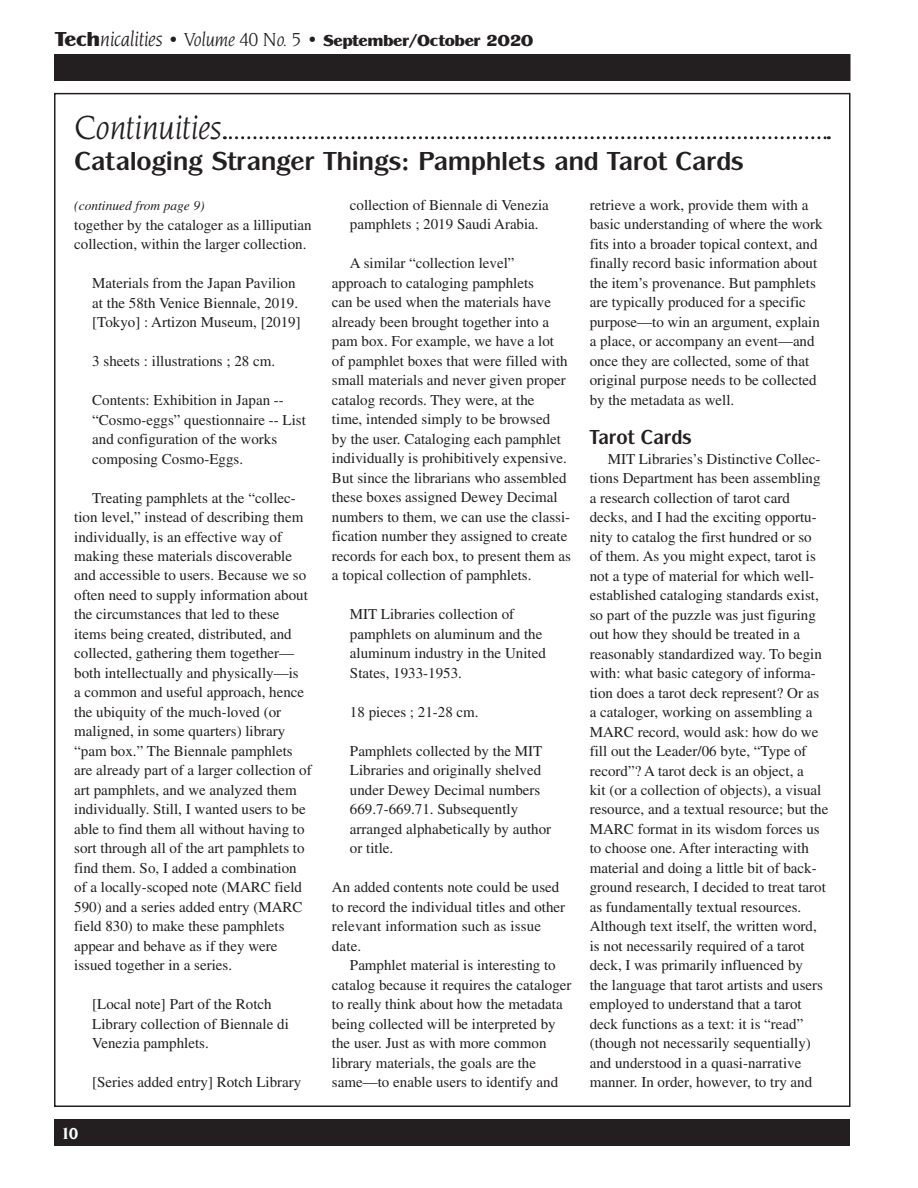
<style>
.page{position:relative;width:918px;height:1188px;background:#fff}
.page>*{position:absolute;margin:0;border:0;box-sizing:border-box;transform-origin:0 0}
.t1{font:34.5px "Novarese Book Italic DTC";letter-spacing:-.01em;color:#231f20}
.t2{font:27px "Panache Bold DTC";letter-spacing:-.01em;color:#231f20}
.t3{font:21px "Panache Bold DTC";letter-spacing:-.005em;color:#231f20;scale:.95 1}
.t4{font:16.5px "Panache Black DTC";letter-spacing:-.025em;color:#231f20}
.t5{font:16.5px "Novarese Bold DTC";color:#fff}
.t6{font:15px/19.5px "Times";color:#231f20}
.t7{font:italic 13.5px "Times";color:#231f20}
.s1{font-size:21px}
.s2{font-family:"Novarese Book Italic DTC";font-size:21px}
.s3{font-family:"Novarese Book Italic DTC";font-size:19.5px}
</style>
<div class="page">
<div style="left:54px;top:54px;width:797px;height:27px;background:#231f20"></div>
<div style="left:54px;top:1119px;width:796px;height:27px;background:#231f20"></div>
<svg style="left:224px;top:136px;width:605px;height:3px"></svg>
<p class="t4" style="left:54px;top:29px;width:481px"><span class="s1">Tech</span><span class="s2">nicalities</span> <span class="s3">• Volume 40 No. 5 •</span> September/October 2020</p>
<h1 class="t1" style="left:75px;top:108px;width:149px">Continuities</h1>
<h2 class="t2" style="left:75px;top:145px;width:671px">Cataloging Stranger Things: Pamphlets and Tarot Cards</h2>
<p class="t7" style="left:74px;top:198px;width:132px">(continued from page 9)</p>
<p class="t6" style="left:74px;top:215px;width:239px">together by the cataloger as a lilliputian collection, within the larger collection.</p>
<p class="t6" style="left:92px;top:273px;width:210px">Materials from the Japan Pavilion at the 58th Venice Biennale, 2019. [Tokyo] : Artizon Museum, [2019]</p>
<p class="t6" style="left:92px;top:351px;width:184px">3 sheets : illustrations ; 28 cm.</p>
<p class="t6" style="left:92px;top:390px;width:215px">Contents: Exhibition in Japan -- “Cosmo-eggs” questionnaire -- List and configuration of the works composing Cosmo-Eggs.</p>
<p class="t6" style="left:74px;top:488px;width:239px;text-indent:18px">Treating pamphlets at the “collec&shy;tion level,” instead of describing them individually, is an effective way of making these materials discoverable and accessible to users. Because we so often need to supply information about the circumstances that led to these items being created, distributed, and collected, gathering them together— both intellectually and physically—is<br>a common and useful approach, hence the ubiquity of the much-loved (or maligned, in some quarters) library “pam box.” The Biennale pamphlets are already part of a larger collection of art pamphlets, and we analyzed them individually. Still, I wanted users to be able to find them all without having to sort through all of the art pamphlets to find them. So, I added a combination of a locally-scoped note (MARC field 590) and a series added entry (MARC field 830) to make these pamphlets appear and behave as if they were issued together in a series.</p>
<p class="t6" style="left:92px;top:995px;width:198px">[Local note] Part of the Rotch<br>Library collection of Biennale di<br>Venezia pamphlets.</p>
<p class="t6" style="left:92px;top:1073px;width:211px">[Series added entry] Rotch Library</p>
<p class="t5" style="left:61px;top:1124px;width:19px">10</p>
<p class="t6" style="left:350px;top:195px;width:200px">collection of Biennale di Venezia pamphlets ; 2019 Saudi Arabia.</p>
<p class="t6" style="left:332px;top:254px;width:241px;text-indent:18px">A similar “collection level” approach to cataloging pamphlets<br>can be used when the materials have already been brought together into a pam box. For example, we have a lot<br>of pamphlet boxes that were filled with small materials and never given proper catalog records. They were, at the<br>time, intended simply to be browsed<br>by the user. Cataloging each pamphlet individually is prohibitively expensive.<br>But since the librarians who assembled these boxes assigned Dewey Decimal numbers to them, we can use the classi&shy;fication number they assigned to create records for each box, to present them as a topical collection of pamphlets.</p>
<p class="t6" style="left:350px;top:605px;width:197px">MIT Libraries collection of pamphlets on aluminum and the aluminum industry in the United<br>States, 1933-1953.</p>
<p class="t6" style="left:350px;top:702px;width:130px">18 pieces ; 21-28 cm.</p>
<p class="t6" style="left:350px;top:741px;width:203px">Pamphlets collected by the MIT<br>Libraries and originally shelved under Dewey Decimal numbers<br>669.7-669.71. Subsequently arranged alphabetically by author or title.</p>
<p class="t6" style="left:332px;top:878px;width:235px">An added contents note could be used to record the individual titles and other relevant information such as issue date.</p>
<p class="t6" style="left:332px;top:956px;width:241px;text-indent:18px">Pamphlet material is interesting to catalog because it requires the cataloger to really think about how the metadata being collected will be interpreted by the user. Just as with more common library materials, the goals are the same—to enable users to identify and</p>
<p class="t6" style="left:590px;top:195px;width:234px">retrieve a work, provide them with a basic understanding of where the work fits into a broader topical context, and finally record basic information about the item’s provenance. But pamphlets are typically produced for a specific purpose—to win an argument, explain a place, or accompany an event—and once they are collected, some of that original purpose needs to be collected by the metadata as well.</p>
<h3 class="t3" style="left:590px;top:425px;width:109px">Tarot Cards</h3>
<p class="t6" style="left:590px;top:449px;width:240px;text-indent:18px">MIT Libraries’s Distinctive Collec&shy;tions Department has been assembling a research collection of tarot card decks, and I had the exciting opportu&shy;nity to catalog the first hundred or so<br>of them. As you might expect, tarot is not a type of material for which well&shy;established cataloging standards exist, so part of the puzzle was just figuring out how they should be treated in a reasonably standardized way. To begin with: what basic category of informa&shy;tion does a tarot deck represent? Or as a cataloger, working on assembling a MARC record, would ask: how do we fill out the Leader/06 byte, “Type of record”? A tarot deck is an object, a<br>kit (or a collection of objects), a visual resource, and a textual resource; but the MARC format in its wisdom forces us to choose one. After interacting with material and doing a little bit of back&shy;ground research, I decided to treat tarot as fundamentally textual resources.<br>Although text itself, the written word, is not necessarily required of a tarot deck, I was primarily influenced by<br>the language that tarot artists and users employed to understand that a tarot deck functions as a text: it is “read” (though not necessarily sequentially) and understood in a quasi-narrative manner. In order, however, to try and</p>
</div>
